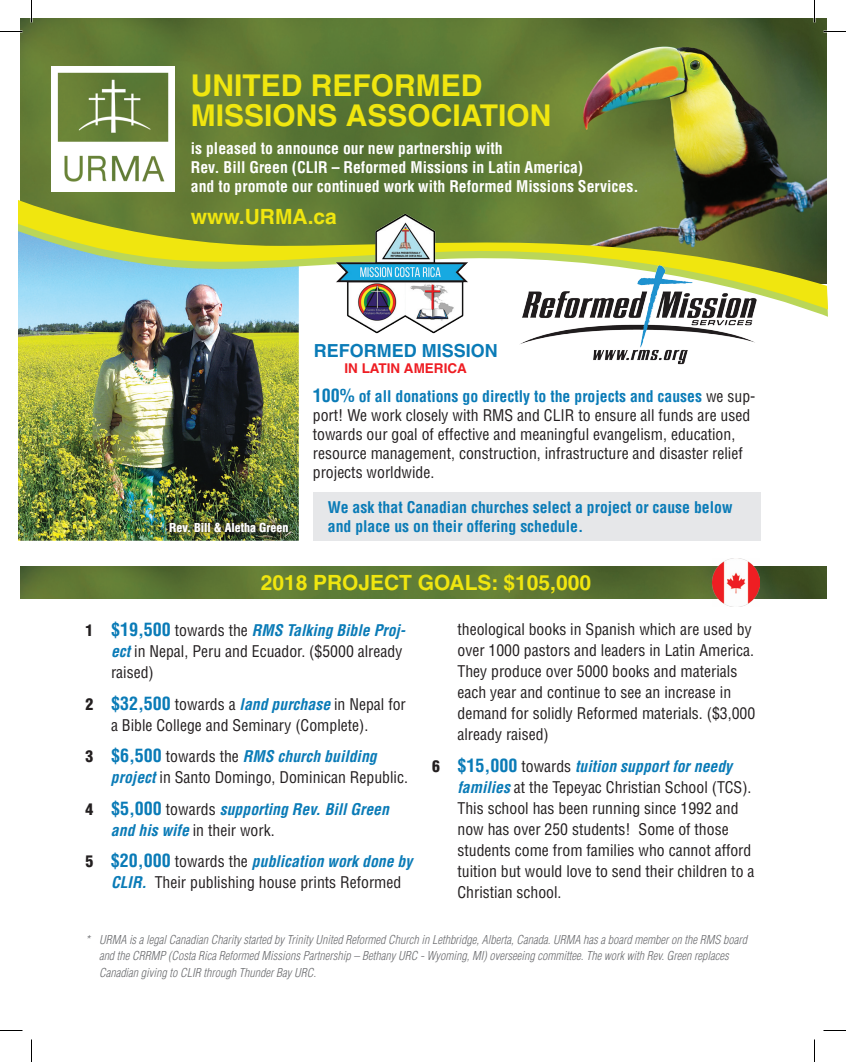
<style>
.page{position:relative;width:846px;height:1062px;background:#fff}
.page>*{position:absolute;margin:0;border:0;box-sizing:border-box;transform-origin:0 0}
.t1{font:700 30px/30px "Helvetica";color:#f0e60f}
.t2{font:700 21px "Helvetica";color:#f0e60f}
.t3{font:700 18px "Helvetica";color:#0a7bb7}
.t4{font:condensed 15.75px/21px "Helvetica";color:#231f20}
.t5{font:700 condensed 15.75px/18.9px "Helvetica";color:#fff}
.t6{font:700 condensed 15.75px/18.9px "Helvetica";color:#0a7bb7}
.t7{font:italic 700 condensed 15.75px/21px "Helvetica";color:#0a7bb7}
.t8{font:700 13.5px "Helvetica";color:#ee1d23}
.t9{font:italic 300 condensed 12px/16.5px "Helvetica";color:#6c6d70}
.t10{font:700 condensed 12px "Helvetica";color:#fff}
.s1{font-weight:700;font-size:18px;color:#0a7bb7}
.s2{font-weight:700;color:#0a7bb7}
.s3{font-weight:900}
.s4{font-weight:700;font-style:italic;color:#0a7bb7}
.s5{font-weight:900;font-style:normal;color:#231f20}
.s6{font-style:normal;font-size:18px}
.s7{font-weight:400;font-style:normal;color:#231f20}
</style>
<div class="page">
<div style="left:313px;top:492px;width:447px;height:49px;background:#e6e7e9"></div>
<img style="left:20px;top:18px;width:807px;height:176px">
<img style="left:20px;top:567px;width:807px;height:32px">
<img style="left:51px;top:67px;width:123px;height:125px">
<img style="left:18px;top:317px;width:281px;height:224px">
<svg style="left:18px;top:310px;width:810px;height:7px;fill:#b1e1f8"></svg>
<svg style="left:18px;top:194px;width:810px;height:116px;background:#8ea564"></svg>
<img style="left:519px;top:265px;width:239px;height:99px">
<img style="left:328px;top:205px;width:149px;height:129px">
<img style="left:713px;top:559px;width:47px;height:47px">
<img style="left:162px;top:514px;width:134px;height:26px">
<svg style="left:0;top:31px;width:22px;height:1px"></svg>
<svg style="left:824px;top:31px;width:22px;height:1px"></svg>
<svg style="left:0;top:1030px;width:22px;height:1px"></svg>
<svg style="left:824px;top:1030px;width:22px;height:1px"></svg>
<svg style="left:31px;top:0;width:1px;height:22px"></svg>
<svg style="left:31px;top:1040px;width:1px;height:22px"></svg>
<svg style="left:814px;top:0;width:1px;height:22px"></svg>
<svg style="left:814px;top:1040px;width:1px;height:22px"></svg>
<h1 class="t1" style="left:191px;top:70px;width:362px">UNITED REFORMED<br>MISSIONS ASSOCIATION</h1>
<p class="t5" style="left:191px;top:139px;width:449px">is pleased to announce our new partnership with<br>Rev. Bill Green (CLIR – Reformed Missions in Latin America)<br>and to promote our continued work with Reformed Missions Services.</p>
<h2 class="t2" style="left:191px;top:204px;width:148px">WWW.URMA.CA</h2>
<p class="t10" style="left:169px;top:520px;width:121px">Rev. Bill &amp; Aletha Green</p>
<p class="t3" style="left:314px;top:340px;width:186px">REFORMED MISSION</p>
<p class="t8" style="left:344px;top:360px;width:124px">IN LATIN AMERICA</p>
<p class="t4" style="left:313px;top:387px;width:444px;line-height:18.9px"><span class="s1">100%</span> <span class="s2">of all donations go directly to the projects and causes</span> we sup&shy;port! We work closely with RMS and CLIR to ensure all funds are used towards our goal of effective and meaningful evangelism, education, resource management, construction, infrastructure and disaster relief projects worldwide.</p>
<p class="t6" style="left:328px;top:498px;width:406px">We ask that Canadian churches select a project or cause below and place us on their offering schedule.</p>
<h2 class="t2" style="left:261px;top:570px;width:124px">2018 PROJECT</h2>
<h2 class="t2" style="left:418px;top:570px;width:32px">GOALS</h2>
<h2 class="t2" style="left:492px;top:570px;width:101px">: $105,000</h2>
<p class="t4" style="left:111px;top:620px;width:296px;text-indent:-26px"><span class="s3">1</span> <span class="s1">$19,500</span> towards the <span class="s4">RMS Talking Bible Proj&shy;ect</span> in Nepal, Peru and Ecuador. ($5000 already raised)</p>
<p class="t4" style="left:111px;top:693px;width:296px;text-indent:-25px"><span class="s3">2</span> <span class="s1">$32,500</span> towards a <span class="s4">land purchase</span> in Nepal for a Bible College and Seminary (Complete).</p>
<p class="t4" style="left:111px;top:746px;width:299px;text-indent:-25px"><span class="s3">3</span> <span class="s1">$6,500</span> towards the <span class="s4">RMS church building project</span> in Santo Domingo, Dominican Republic.</p>
<p class="t7" style="left:111px;top:798px;width:280px;text-indent:-25px"><span class="s5">4</span> <span class="s6">$5,000</span> <span class="s7">towards</span> supporting Rev. Bill Green and his wife <span class="s7">in their work.</span></p>
<p class="t4" style="left:111px;top:851px;width:303px;text-indent:-26px"><span class="s3">5</span> <span class="s1">$20,000</span> towards the <span class="s4">publication work done by<br>CLIR.</span> Their publishing house prints Reformed</p>
<p class="t4" style="left:458px;top:619px;width:299px">theological books in Spanish which are used by over 1000 pastors and leaders in Latin America.<br>They produce over 5000 books and materials each year and continue to see an increase in demand for solidly Reformed materials. ($3,000 already raised)</p>
<p class="t4" style="left:458px;top:755px;width:298px;text-indent:-26px"><span class="s3">6</span> <span class="s1">$15,000</span> towards <span class="s4">tuition support for needy families</span> at the Tepeyac Christian School (TCS).<br>This school has been running since 1992 and now has over 250 students! Some of those students come from families who cannot afford tuition but would love to send their children to a Christian school.</p>
<p class="t9" style="left:99px;top:931px;width:650px;text-indent:-14px">* URMA is a legal Canadian Charity started by Trinity United Reformed Church in Lethbridge, Alberta, Canada. URMA has a board member on the RMS board and the CRRMP (Costa Rica Reformed Missions Partnership – Bethany URC - Wyoming, MI) overseeing committee. The work with Rev. Green replaces<br>Canadian giving to CLIR through Thunder Bay URC.</p>
</div>
